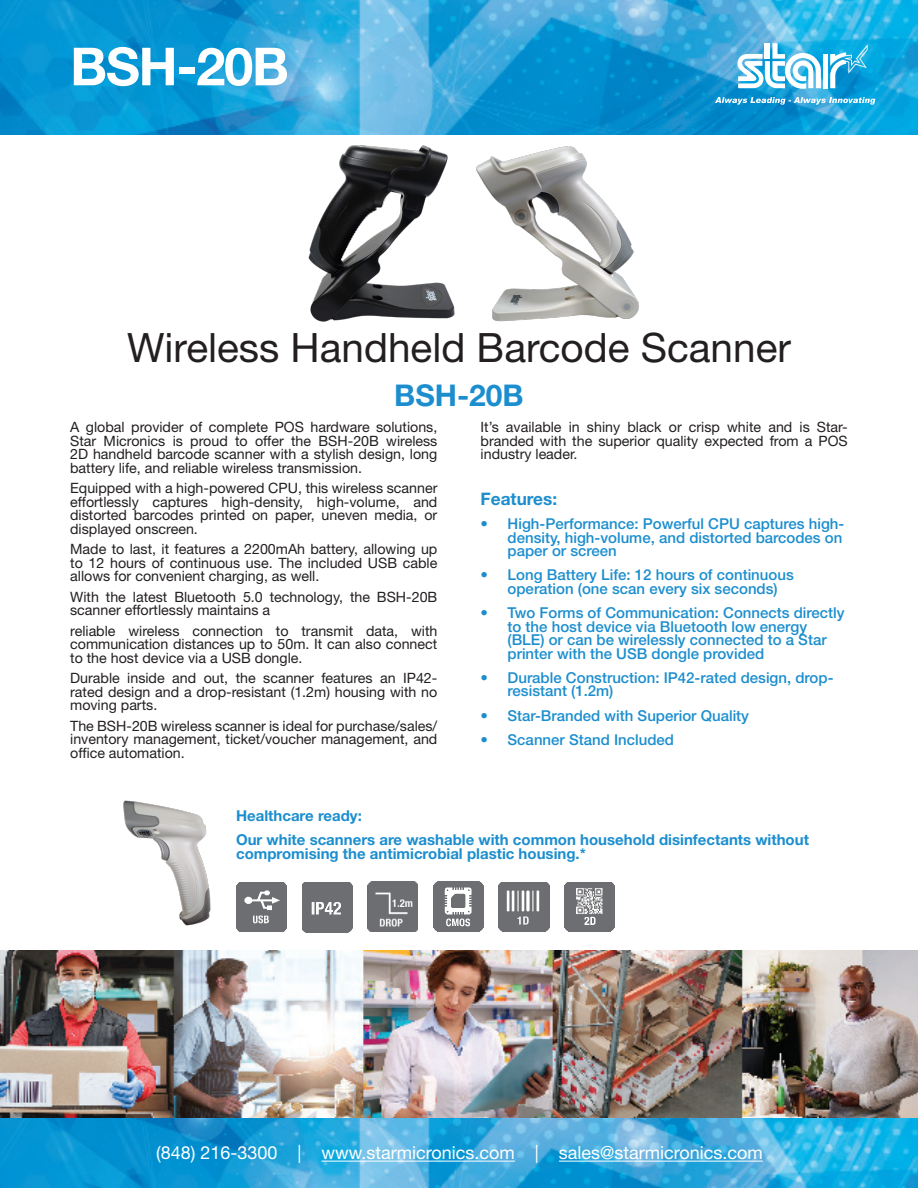
<style>
.page{position:relative;width:918px;height:1188px;background:#fff}
.page>*{position:absolute;margin:0;border:0;box-sizing:border-box;transform-origin:0 0}
.t1{font:700 52.5px "Helvetica Neue LT Std";letter-spacing:-.025em;color:#fff}
.t2{font:40.5px "Helvetica Neue LT Std";color:#231f20}
.t3{font:700 30px "Helvetica Neue LT Std";color:#1c8ece}
.t4{font:18px "Helvetica Neue LT Std";color:#fff}
.t5{font:700 17.25px "Helvetica Neue LT Std";color:#1c8ece}
.t6{font:500 15px/13.5px "Helvetica Neue LT Std";color:#1c8ece}
.t7{font:700 15px/13.5px "Helvetica Neue LT Std";color:#1c8ece}
.t8{font:14.25px/13.5px "Helvetica Neue LT Std";color:#231f20;text-align:justify}
</style>
<div class="page">
<img style="left:0;top:950px;width:918px;height:238px">
<img style="left:0;top:0;width:918px;height:135px">
<hr style="left:322px;top:1161px;width:193px;height:1px;background:#fff">
<hr style="left:559px;top:1161px;width:204px;height:1px;background:#fff">
<img style="left:434px;top:882px;width:49px;height:49px">
<img style="left:498px;top:882px;width:51px;height:49px">
<img style="left:565px;top:882px;width:49px;height:49px">
<img style="left:368px;top:882px;width:50px;height:50px">
<img style="left:302px;top:882px;width:50px;height:50px">
<img style="left:237px;top:882px;width:49px;height:50px">
<img style="left:295px;top:102px;width:178px;height:220px">
<img style="left:476px;top:146px;width:163px;height:176px">
<img style="left:123px;top:800px;width:114px;height:129px">
<svg style="left:715px;top:97px;width:160px;height:8px"></svg>
<svg style="left:830px;top:44px;width:38px;height:44px;background:#3cb1e0"></svg>
<div style="left:823px;top:54px;width:5px;height:34px;background:#fff"></div>
<svg style="left:738px;top:43px;width:83px;height:46px"></svg>
<p class="t1" style="left:70px;top:34px;width:220px">BSH-20B</p>
<p class="t2" style="left:127px;top:323px;width:665px">Wireless Handheld Barcode Scanner</p>
<p class="t3" style="left:394px;top:377px;width:131px">BSH-20B</p>
<p class="t8" style="left:70px;top:420px;width:369px">A global provider of complete POS hardware solutions, Star Micronics is proud to offer the BSH-20B wireless 2D handheld barcode scanner with a stylish design, long battery life, and reliable wireless transmission.</p>
<p class="t8" style="left:70px;top:481px;width:369px">Equipped with a high-powered CPU, this wireless scanner effortlessly captures high-density, high-volume, and distorted barcodes printed on paper, uneven media, or displayed onscreen.</p>
<p class="t8" style="left:70px;top:542px;width:369px">Made to last, it features a 2200mAh battery, allowing up to 12 hours of continuous use. The included USB cable allows for convenient charging, as well.</p>
<p class="t8" style="left:70px;top:590px;width:369px">With the latest Bluetooth 5.0 technology, the BSH-20B scanner effortlessly maintains a</p>
<p class="t8" style="left:70px;top:624px;width:369px">reliable wireless connection to transmit data, with communication distances up to 50m. It can also connect to the host device via a USB dongle.</p>
<p class="t8" style="left:70px;top:671px;width:369px">Durable inside and out, the scanner features an IP42- rated design and a drop-resistant (1.2m) housing with no moving parts.</p>
<p class="t8" style="left:70px;top:719px;width:369px">The BSH-20B wireless scanner is ideal for purchase/sales/ inventory management, ticket/voucher management, and office automation.</p>
<p class="t8" style="left:481px;top:420px;width:369px">It’s available in shiny black or crisp white and is Star&shy;branded with the superior quality expected from a POS industry leader.</p>
<p class="t5" style="left:481px;top:488px;width:78px">Features:</p>
<p class="t6" style="left:508px;top:517px;width:338px;text-indent:-27px">• High-Performance: Powerful CPU captures high&shy;density, high-volume, and distorted barcodes on paper or screen</p>
<p class="t6" style="left:508px;top:568px;width:288px;text-indent:-27px">• Long Battery Life: 12 hours of continuous operation (one scan every six seconds)</p>
<p class="t6" style="left:508px;top:606px;width:339px;text-indent:-27px">• Two Forms of Communication: Connects directly to the host device via Bluetooth low energy (BLE) or can be wirelessly connected to a Star printer with the USB dongle provided</p>
<p class="t6" style="left:508px;top:671px;width:327px;text-indent:-27px">• Durable Construction: IP42-rated design, drop&shy;resistant (1.2m)</p>
<p class="t6" style="left:481px;top:709px;width:270px">• Star-Branded with Superior Quality</p>
<p class="t6" style="left:481px;top:733px;width:195px">• Scanner Stand Included</p>
<p class="t7" style="left:236px;top:808px;width:127px">Healthcare ready:</p>
<p class="t7" style="left:236px;top:833px;width:574px">Our white scanners are washable with common household disinfectants without compromising the antimicrobial plastic housing.*</p>
<p class="t4" style="left:156px;top:1142px;width:608px">(848) 216-3300 | www.starmicronics.com | sales@starmicronics.com</p>
</div>
